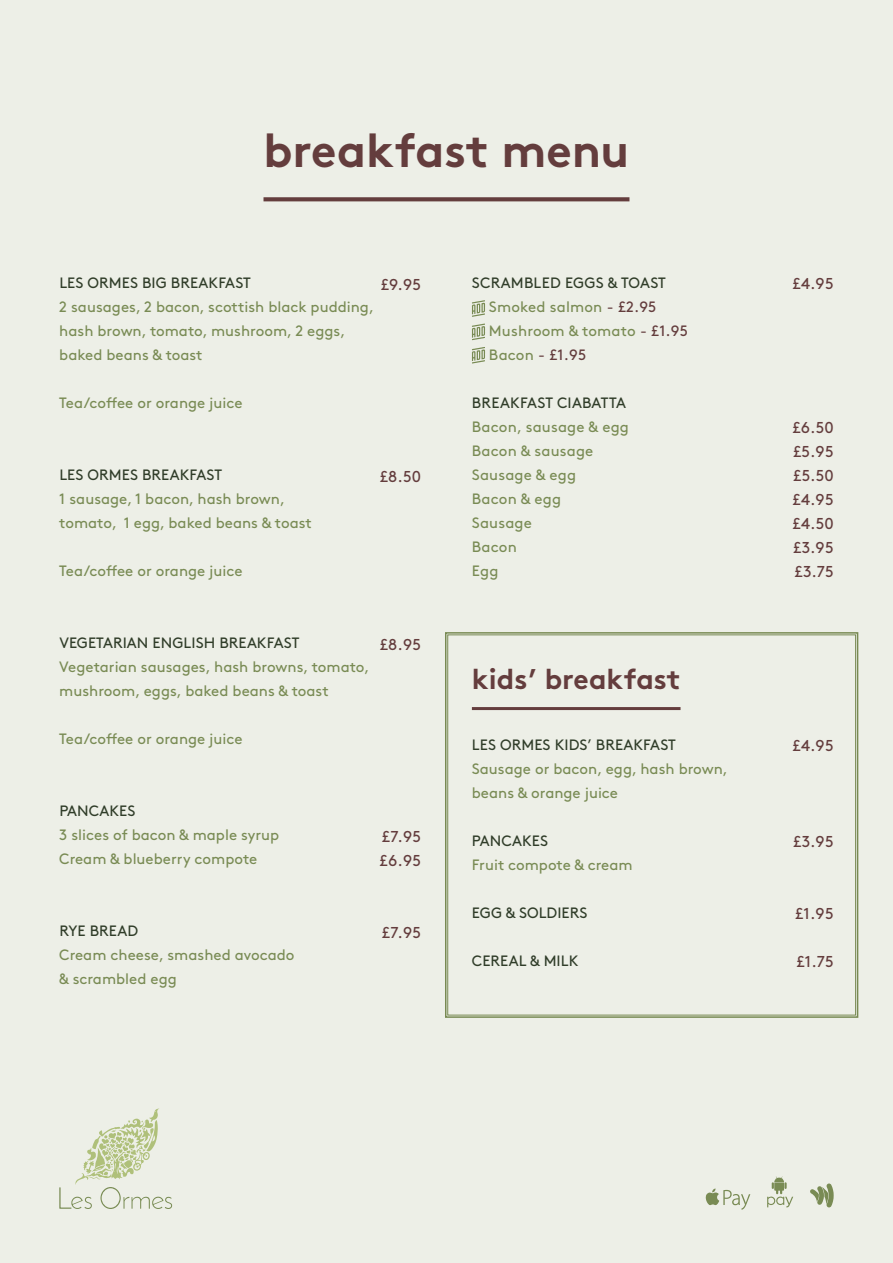
<style>
.page{position:relative;width:893px;height:1263px;background:#edefe7}
.page>*{position:absolute;margin:0;border:0;box-sizing:border-box;transform-origin:0 0}
.t1{font:700 47.25px "Brown Std";color:#643d3d}
.t2{font:700 28.5px "Brown Std";color:#643d3d}
.t3{font:15.75px/24px "Brown";letter-spacing:.01em;color:#643d3d}
.t4{font:15px/24px "Brown";color:#798b54}
.t5{font:15px "Brown";letter-spacing:.005em;color:#303d29}
.s1{color:#303d29}
.s2{color:#643d3d}
</style>
<div class="page">
<svg style="left:472px;top:300px;width:13px;height:17px"></svg>
<svg style="left:472px;top:324px;width:13px;height:16px"></svg>
<svg style="left:472px;top:347px;width:13px;height:16px"></svg>
<svg style="left:263px;top:197px;width:366px;height:4px"></svg>
<svg style="left:445px;top:632px;width:414px;height:386px"></svg>
<div style="left:447px;top:635px;width:409px;height:380px;border:1px solid #788a53"></div>
<svg style="left:705px;top:1188px;width:45px;height:22px"></svg>
<svg style="left:810px;top:1183px;width:24px;height:24px"></svg>
<svg style="left:767px;top:1176px;width:26px;height:31px"></svg>
<svg style="left:59px;top:1108px;width:113px;height:101px"></svg>
<h1 class="t1" style="left:263px;top:122px;width:367px">breakfast menu</h1>
<p class="t5" style="left:59px;top:272px;width:193px">LES ORMES BIG BREAKFAST</p>
<p class="t4" style="left:59px;top:294px;width:316px">2 sausages, 2 bacon, scottish black pudding, hash brown, tomato, mushroom, 2 eggs, baked beans &amp; toast</p>
<p class="t4" style="left:59px;top:390px;width:185px">Tea/coffee or orange juice</p>
<p class="t3" style="left:381px;top:271px;width:42px">£9.95</p>
<p class="t5" style="left:59px;top:464px;width:164px">LES ORMES BREAKFAST</p>
<p class="t4" style="left:59px;top:486px;width:254px">1 sausage, 1 bacon, hash brown, tomato, 1 egg, baked beans &amp; toast</p>
<p class="t4" style="left:59px;top:558px;width:185px">Tea/coffee or orange juice</p>
<p class="t3" style="left:380px;top:463px;width:43px">£8.50</p>
<p class="t5" style="left:59px;top:632px;width:241px">VEGETARIAN ENGLISH BREAKFAST</p>
<p class="t4" style="left:59px;top:654px;width:312px">Vegetarian sausages, hash browns, tomato, mushroom, eggs, baked beans &amp; toast</p>
<p class="t4" style="left:59px;top:726px;width:185px">Tea/coffee or orange juice</p>
<p class="t3" style="left:380px;top:631px;width:43px">£8.95</p>
<p class="t5" style="left:59px;top:800px;width:78px">PANCAKES</p>
<p class="t4" style="left:59px;top:822px;width:221px">3 slices of bacon &amp; maple syrup<br>Cream &amp; blueberry compote</p>
<p class="t3" style="left:380px;top:823px;width:43px">£7.95 £6.95</p>
<p class="t5" style="left:59px;top:920px;width:80px">RYE BREAD</p>
<p class="t4" style="left:59px;top:942px;width:237px">Cream cheese, smashed avocado &amp; scrambled egg</p>
<p class="t3" style="left:382px;top:919px;width:41px">£7.95</p>
<p class="t4" style="left:489px;top:270px;width:201px;text-indent:-17px"><span class="s1">SCRAMBLED EGGS &amp; TOAST<br></span>Smoked salmon <span class="s2">- £2.95<br></span>Mushroom &amp; tomato <span class="s2">- £1.95<br></span>Bacon <span class="s2">- £1.95</span></p>
<p class="t5" style="left:472px;top:392px;width:155px">BREAKFAST CIABATTA</p>
<p class="t4" style="left:472px;top:414px;width:159px">Bacon, sausage &amp; egg<br>Bacon &amp; sausage<br>Sausage &amp; egg<br>Bacon &amp; egg<br>Sausage<br>Bacon<br>Egg</p>
<h2 class="t2" style="left:472px;top:662px;width:210px">kids’ breakfast</h2>
<p class="t5" style="left:472px;top:733px;width:205px">LES ORMES KIDS’ BREAKFAST</p>
<p class="t4" style="left:472px;top:755px;width:258px">Sausage or bacon, egg, hash brown, beans &amp; orange juice</p>
<p class="t5" style="left:472px;top:829px;width:78px">PANCAKES</p>
<p class="t4" style="left:472px;top:851px;width:162px">Fruit compote &amp; cream</p>
<p class="t5" style="left:472px;top:901px;width:117px">EGG &amp; SOLDIERS</p>
<p class="t5" style="left:472px;top:949px;width:108px">CEREAL &amp; MILK</p>
<p class="t3" style="left:792px;top:270px;width:43px">£4.95</p>
<p class="t3" style="left:792px;top:414px;width:43px;text-align:justify">£6.50 £5.95 £5.50 £4.95 £4.50 £3.95 £3.75</p>
<p class="t3" style="left:792px;top:732px;width:43px">£4.95</p>
<p class="t3" style="left:793px;top:828px;width:42px">£3.95</p>
<p class="t3" style="left:795px;top:900px;width:40px">£1.95</p>
<p class="t3" style="left:796px;top:948px;width:39px">£1.75</p>
</div>
